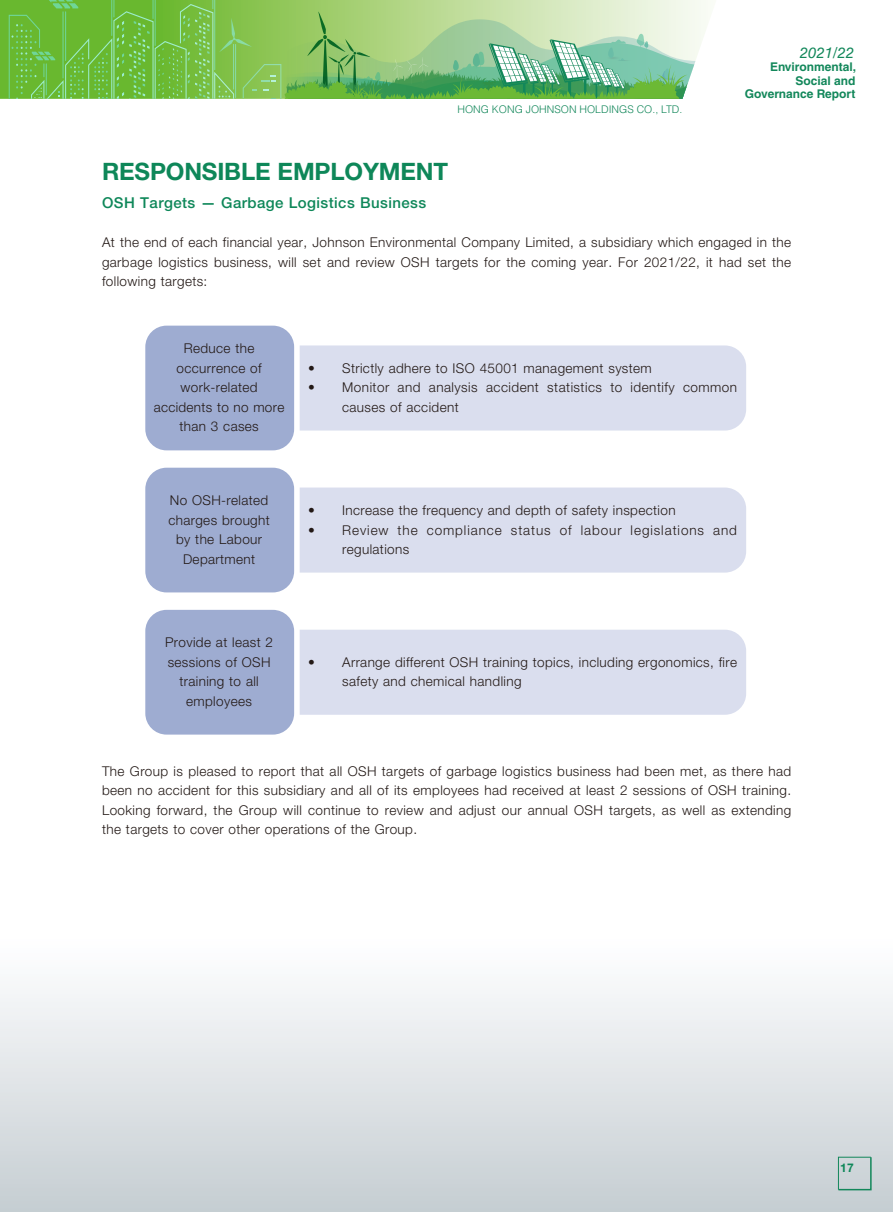
<style>
.page{position:relative;width:893px;height:1212px;background:#fff}
.page>*{position:absolute;margin:0;border:0;box-sizing:border-box;transform-origin:0 0}
.t1{font:700 24px "Helvetica Neue LT Std";letter-spacing:-.005em;color:#0e8759}
.t2{font:500 15px "Helvetica Neue LT Std";letter-spacing:.03em;color:#0e8759}
.t3{font:italic 15px "Helvetica LT Std";color:#12875a}
.t4{font:300 13.5px/19.5px "Helvetica Neue LT Std";letter-spacing:.03em;color:#231916;text-align:center}
.t5{font:300 13.5px/19.5px "Helvetica Neue LT Std";letter-spacing:.07em;color:#231916}
.t6{font:700 12px/13.5px "Helvetica LT Std";color:#12875a;text-align:right}
.t7{font:700 12px "Helvetica Neue LT Std";color:#0e8759}
.t8{font:300 10.5px "Helvetica LT Std";color:#12875a}
</style>
<div class="page">
<div style="left:0;top:919px;width:893px;height:293px;background:linear-gradient(to bottom,#fff,#c6ced2)"></div>
<svg style="left:698px;top:0;width:10px;height:52px"></svg>
<svg style="left:0;top:0;width:698px;height:99px;background:#8cc773"></svg>
<svg style="left:837px;top:1156px;width:35px;height:35px"></svg>
<div style="left:145px;top:326px;width:149px;height:124px;background:#9eacd1;border-radius:21px"></div>
<div style="left:300px;top:345px;width:446px;height:85px;background:#dadeee"></div>
<div style="left:300px;top:487px;width:446px;height:86px;background:#dadeee"></div>
<div style="left:300px;top:630px;width:446px;height:85px;background:#dadeee"></div>
<div style="left:145px;top:468px;width:149px;height:124px;background:#9eacd1;border-radius:21px"></div>
<div style="left:145px;top:610px;width:149px;height:124px;background:#9eacd1;border-radius:21px"></div>
<p class="t8" style="left:458px;top:103px;width:226px">HONG KONG JOHNSON HOLDINGS CO., LTD.</p>
<p class="t3" style="left:800px;top:44px;width:56px">2021/22</p>
<p class="t6" style="left:745px;top:60px;width:113px">Environmental,<br>Social and<br>Governance Report</p>
<h1 class="t1" style="left:102px;top:156px;width:348px">RESPONSIBLE EMPLOYMENT</h1>
<p class="t2" style="left:102px;top:194px;width:326px">OSH Targets — Garbage Logistics Business</p>
<p class="t4" style="left:102px;top:232px;width:691px;text-align:justify">At the end of each financial year, Johnson Environmental Company Limited, a subsidiary which engaged in the garbage logistics business, will set and review OSH targets for the coming year. For 2021/22, it had set the following targets:</p>
<p class="t4" style="left:154px;top:339px;width:132px">Reduce the occurrence of work-related accidents to no more than 3 cases</p>
<p class="t4" style="left:308px;top:358px;width:345px">• Strictly adhere to ISO 45001 management system</p>
<p class="t4" style="left:342px;top:378px;width:396px;text-align:left;text-indent:-34px">• Monitor and analysis accident statistics to identify common causes of accident</p>
<p class="t4" style="left:168px;top:490px;width:103px">No OSH-related charges brought by the Labour<br>Department</p>
<p class="t4" style="left:308px;top:500px;width:369px">• Increase the frequency and depth of safety inspection</p>
<p class="t5" style="left:342px;top:520px;width:396px;text-indent:-34px">• Review the compliance status of labour legislations and regulations</p>
<p class="t4" style="left:165px;top:632px;width:110px">Provide at least 2 sessions of OSH training to all employees</p>
<p class="t4" style="left:342px;top:652px;width:396px;text-align:left;text-indent:-34px">• Arrange different OSH training topics, including ergonomics, fire safety and chemical handling</p>
<p class="t4" style="left:102px;top:761px;width:691px;text-align:justify">The Group is pleased to report that all OSH targets of garbage logistics business had been met, as there had been no accident for this subsidiary and all of its employees had received at least 2 sessions of OSH training.<br>Looking forward, the Group will continue to review and adjust our annual OSH targets, as well as extending the targets to cover other operations of the Group.</p>
<p class="t7" style="left:840px;top:1160px;width:15px">17</p>
</div>
